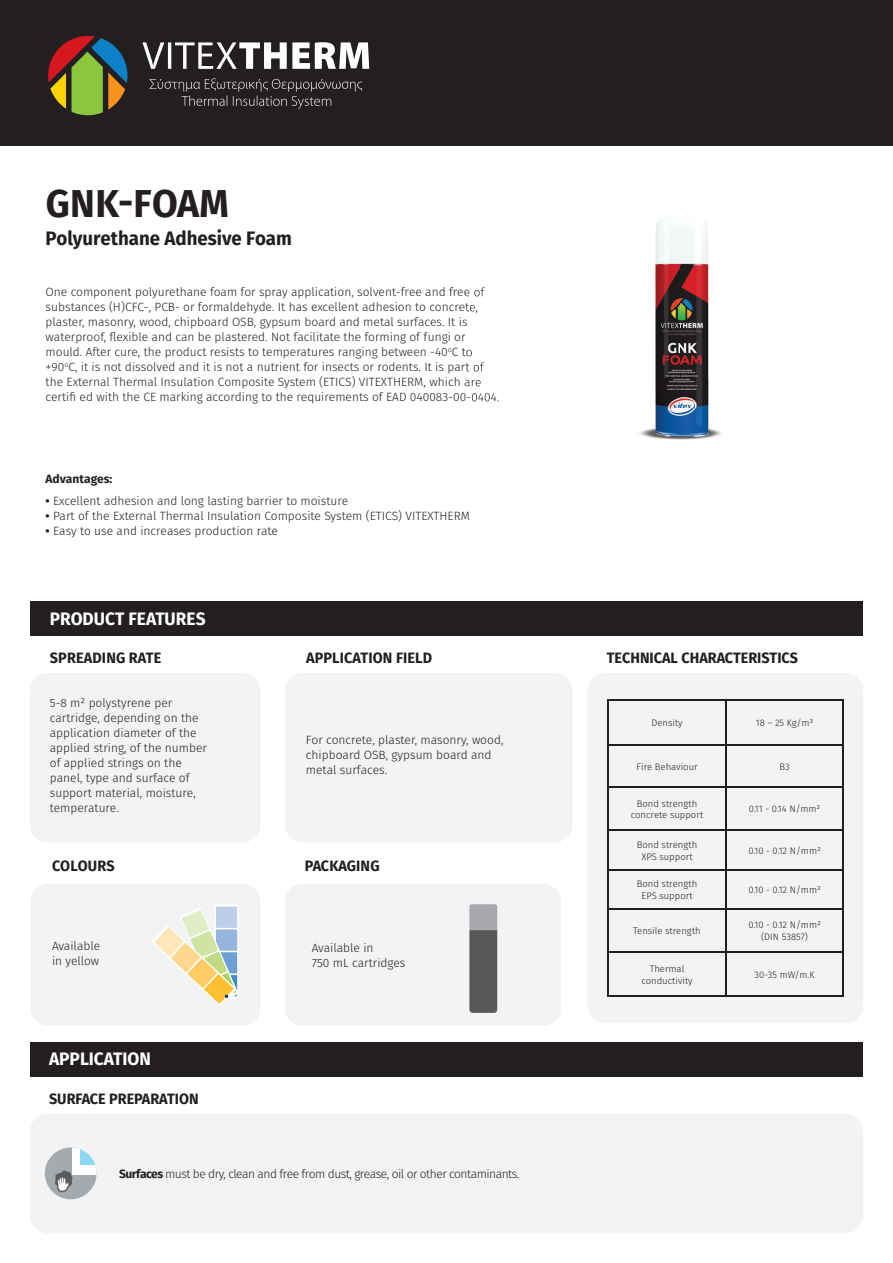
<style>
.page{position:relative;width:893px;height:1263px;background:#fff}
.page>*{position:absolute;margin:0;border:0;box-sizing:border-box;transform-origin:0 0}
.t1{font:700 38.85px "Fira Sans";letter-spacing:.01em;color:#231f20;scale:.96 1}
.t2{font:700 19.5px "Fira Sans";color:#231f20;scale:.96 1}
.t3{font:700 18px "Fira Sans";color:#fff;scale:.96 1}
.t4{font:700 15px "Fira Sans";color:#231f20;scale:.96 1}
.t5{font:300 12px/15px "Fira Sans";color:#231f20}
.t6{font:300 12px "Fira Sans";letter-spacing:-.04em;color:#231f20}
.t7{font:700 12px "Fira Sans";color:#231f20}
.t8{font:300 9.45px/11.9px "Fira Sans";color:#231f20;text-align:center}
.s1{font-weight:700}
</style>
<div class="page">
<div style="left:30px;top:602px;width:833px;height:34px;background:#231f20"></div>
<div style="left:30px;top:673px;width:230px;height:169px;background:#f2f3f4;border-radius:18px"></div>
<div style="left:285px;top:673px;width:287px;height:169px;background:#f2f3f4;border-radius:18px"></div>
<div style="left:0;top:0;width:893px;height:145px;background:#231f20"></div>
<svg style="left:142px;top:42px;width:227px;height:27px"></svg>
<svg style="left:149px;top:78px;width:213px;height:31px"></svg>
<svg style="left:48px;top:36px;width:80px;height:79px"></svg>
<div style="left:30px;top:1042px;width:833px;height:34px;background:#231f20"></div>
<div style="left:587px;top:673px;width:276px;height:350px;background:#f2f3f4;border-radius:18px"></div>
<hr style="left:608px;top:700px;width:118px;height:1px;background:#231f20">
<hr style="left:608px;top:701px;width:1px;height:43px;background:#231f20">
<hr style="left:726px;top:700px;width:118px;height:1px;background:#231f20">
<hr style="left:725px;top:701px;width:1px;height:43px;background:#231f20">
<hr style="left:843px;top:701px;width:1px;height:43px;background:#231f20">
<hr style="left:608px;top:744px;width:118px;height:1px;background:#231f20">
<hr style="left:608px;top:745px;width:1px;height:42px;background:#231f20">
<hr style="left:726px;top:744px;width:118px;height:1px;background:#231f20">
<hr style="left:725px;top:745px;width:1px;height:42px;background:#231f20">
<hr style="left:843px;top:745px;width:1px;height:42px;background:#231f20">
<hr style="left:608px;top:787px;width:118px;height:1px;background:#231f20">
<hr style="left:608px;top:788px;width:1px;height:41px;background:#231f20">
<hr style="left:726px;top:787px;width:118px;height:1px;background:#231f20">
<hr style="left:725px;top:788px;width:1px;height:41px;background:#231f20">
<hr style="left:843px;top:788px;width:1px;height:41px;background:#231f20">
<hr style="left:608px;top:829px;width:118px;height:2px;background:#231f20">
<hr style="left:608px;top:831px;width:1px;height:38px;background:#231f20">
<hr style="left:726px;top:829px;width:118px;height:2px;background:#231f20">
<hr style="left:725px;top:831px;width:1px;height:38px;background:#231f20">
<hr style="left:843px;top:831px;width:1px;height:38px;background:#231f20">
<hr style="left:608px;top:869px;width:118px;height:1px;background:#231f20">
<hr style="left:608px;top:870px;width:1px;height:38px;background:#231f20">
<hr style="left:726px;top:869px;width:118px;height:1px;background:#231f20">
<hr style="left:725px;top:870px;width:1px;height:38px;background:#231f20">
<hr style="left:843px;top:870px;width:1px;height:38px;background:#231f20">
<hr style="left:608px;top:908px;width:118px;height:2px;background:#231f20">
<hr style="left:608px;top:910px;width:1px;height:41px;background:#231f20">
<hr style="left:726px;top:908px;width:118px;height:2px;background:#231f20">
<hr style="left:725px;top:910px;width:1px;height:41px;background:#231f20">
<hr style="left:843px;top:910px;width:1px;height:41px;background:#231f20">
<hr style="left:608px;top:951px;width:118px;height:2px;background:#231f20">
<hr style="left:608px;top:953px;width:1px;height:42px;background:#231f20">
<hr style="left:726px;top:951px;width:118px;height:2px;background:#231f20">
<hr style="left:725px;top:953px;width:1px;height:42px;background:#231f20">
<hr style="left:843px;top:953px;width:1px;height:42px;background:#231f20">
<hr style="left:608px;top:995px;width:118px;height:1px;background:#231f20">
<hr style="left:726px;top:995px;width:118px;height:1px;background:#231f20">
<div style="left:30px;top:1113px;width:833px;height:120px;background:#f2f3f4;border-radius:18px"></div>
<div style="left:45px;top:1147px;width:52px;height:52px;background:#a7aaac;border-radius:26px"></div>
<div style="left:73px;top:1147px;width:24px;height:27px;background:#fff"></div>
<svg style="left:80px;top:1147px;width:17px;height:17px"></svg>
<svg style="left:55px;top:1170px;width:18px;height:23px"></svg>
<div style="left:285px;top:884px;width:276px;height:142px;background:#f2f3f4;border-radius:18px"></div>
<div style="left:30px;top:884px;width:230px;height:142px;background:#f2f3f4;border-radius:18px"></div>
<div style="left:215px;top:904px;width:23px;height:95px;background:#fff;border-radius:2px"></div>
<div style="left:216px;top:906px;width:21px;height:22px;background:#e5ecf6"></div>
<svg style="left:153px;top:907px;width:85px;height:98px"></svg>
<img style="left:468px;top:219px;width:254px;height:221px">
<img style="left:468px;top:287px;width:17px;height:12px">
<svg style="left:468px;top:301px;width:10px;height:13px"></svg>
<svg style="left:468px;top:348px;width:4px;height:8px"></svg>
<img style="left:468px;top:362px;width:16px;height:12px">
<svg style="left:468px;top:376px;width:13px;height:13px"></svg>
<img style="left:468px;top:392px;width:31px;height:12px">
<svg style="left:469px;top:904px;width:28px;height:109px;background:#6d6e70"></svg>
<h1 class="t1" style="left:46px;top:176px;width:192px">GNK-FOAM</h1>
<h2 class="t2" style="left:46px;top:225px;width:258px">Polyurethane Adhesive Foam</h2>
<p class="t5" style="left:46px;top:285px;width:455px">One component polyurethane foam for spray application, solvent-free and free of substances (H)CFC-, PCB- or formaldehyde. It has excellent adhesion to concrete, plaster, masonry, wood, chipboard OSB, gypsum board and metal surfaces. It is waterproof, flexible and can be plastered. Not facilitate the forming of fungi or mould. After cure, the product resists to temperatures ranging between -40<sup>o</sup>C to +90<sup>o</sup>C, it is not dissolved and it is not a nutrient for insects or rodents. It is part of the External Thermal Insulation Composite System (ETICS) VITEXTHERM, which are certifi ed with the CE marking according to the requirements of EAD 040083-00-0404.</p>
<p class="t7" style="left:46px;top:470px;width:68px">Advantages:</p>
<p class="t5" style="left:46px;top:494px;width:304px"><span class="s1">•</span> Excellent adhesion and long lasting barrier to moisture</p>
<p class="t5" style="left:46px;top:509px;width:426px"><span class="s1">•</span> Part of the External Thermal Insulation Composite System (ETICS) VITEXTHERM</p>
<p class="t5" style="left:46px;top:524px;width:234px"><span class="s1">•</span> Easy to use and increases production rate</p>
<h3 class="t3" style="left:50px;top:606px;width:164px">PRODUCT FEATURES</h3>
<p class="t4" style="left:50px;top:647px;width:118px">SPREADING RATE</p>
<p class="t5" style="left:50px;top:696px;width:159px">5-8 m² polystyrene per cartridge, depending on the application diameter of the applied string, of the number of applied strings on the panel, type and surface of support material, moisture, temperature.</p>
<p class="t4" style="left:306px;top:647px;width:133px">APPLICATION FIELD</p>
<p class="t5" style="left:306px;top:733px;width:199px">For concrete, plaster, masonry, wood, chipboard OSB, gypsum board and metal surfaces.</p>
<p class="t4" style="left:52px;top:855px;width:67px">COLOURS</p>
<p class="t4" style="left:305px;top:855px;width:79px">PACKAGING</p>
<p class="t5" style="left:52px;top:939px;width:50px">Available in yellow</p>
<p class="t5" style="left:312px;top:941px;width:95px">Available in<br>750 mL cartridges</p>
<h3 class="t3" style="left:49px;top:1046px;width:108px">APPLICATION</h3>
<p class="t4" style="left:49px;top:1089px;width:157px">SURFACE PREPARATION</p>
<p class="t6" style="left:119px;top:1165px;width:402px"><span class="s1">Surfaces</span> must be dry, clean and free from dust, grease, oil or other contaminants.</p>
<p class="t4" style="left:607px;top:647px;width:201px">TECHNICAL CHARACTERISTICS</p>
<p class="t8" style="left:651px;top:718px;width:33px">Density</p>
<p class="t8" style="left:756px;top:718px;width:59px">18 – 25 Kg/m³</p>
<p class="t8" style="left:636px;top:761px;width:63px">Fire Behaviour</p>
<p class="t8" style="left:779px;top:761px;width:12px">B3</p>
<p class="t8" style="left:631px;top:798px;width:74px">Bond strength concrete support</p>
<p class="t8" style="left:749px;top:804px;width:73px">0.11 - 0.14 N/mm²</p>
<p class="t8" style="left:637px;top:839px;width:62px">Bond strength<br>XPS support</p>
<p class="t8" style="left:748px;top:845px;width:74px">0.10 - 0.12 N/mm²</p>
<p class="t8" style="left:637px;top:878px;width:62px">Bond strength<br>EPS support</p>
<p class="t8" style="left:748px;top:884px;width:74px">0.10 - 0.12 N/mm²</p>
<p class="t8" style="left:633px;top:926px;width:69px">Tensile strength</p>
<p class="t8" style="left:748px;top:920px;width:74px">0.10 - 0.12 N/mm² (DIN 53857)</p>
<p class="t8" style="left:641px;top:963px;width:53px">Thermal conductivity</p>
<p class="t8" style="left:754px;top:969px;width:62px">30-35 mW/m.K</p>
</div>
